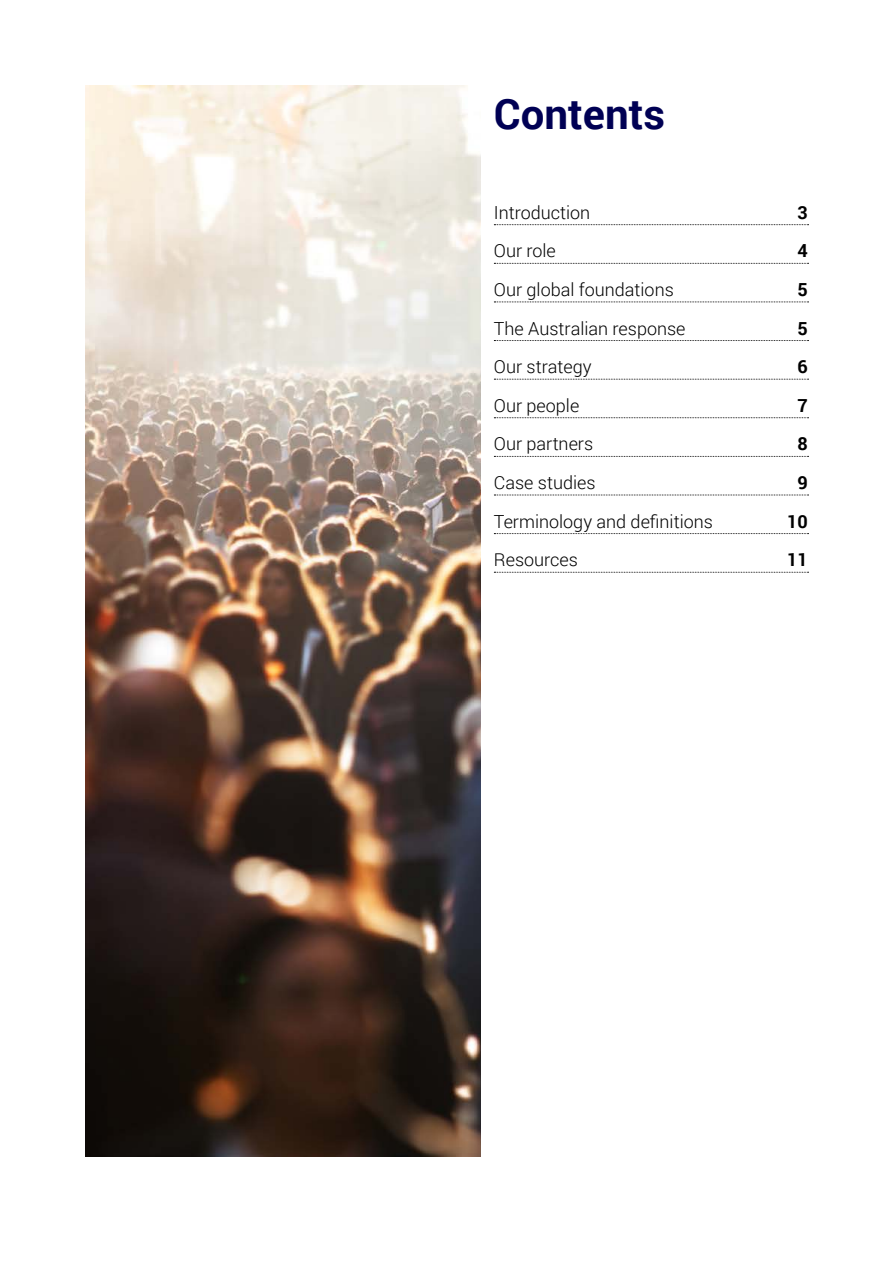
<style>
.page{position:relative;width:893px;height:1263px;background:#fff}
.page>*{position:absolute;margin:0;border:0;box-sizing:border-box;transform-origin:0 0}
.t1{font:700 42px "Roboto";color:#000054}
.t2{font:300 18px "Roboto";color:#000}
.t3{font:700 18px "Roboto";color:#000}
</style>
<div class="page">
<svg style="left:494px;top:224px;width:314px;height:1px"></svg>
<svg style="left:494px;top:263px;width:314px;height:1px"></svg>
<svg style="left:494px;top:302px;width:314px;height:1px"></svg>
<svg style="left:494px;top:340px;width:314px;height:1px"></svg>
<svg style="left:494px;top:379px;width:314px;height:1px"></svg>
<svg style="left:494px;top:417px;width:314px;height:1px"></svg>
<svg style="left:494px;top:456px;width:314px;height:1px"></svg>
<svg style="left:494px;top:495px;width:314px;height:1px"></svg>
<svg style="left:494px;top:533px;width:314px;height:1px"></svg>
<svg style="left:494px;top:572px;width:314px;height:1px"></svg>
<img style="left:85px;top:85px;width:395px;height:1072px">
<h1 class="t1" style="left:494px;top:84px;width:173px">Contents</h1>
<p class="t2" style="left:494px;top:200px;width:98px">Introduction</p>
<p class="t3" style="left:798px;top:200px;width:12px">3</p>
<p class="t2" style="left:494px;top:238px;width:63px">Our role</p>
<p class="t3" style="left:798px;top:238px;width:12px">4</p>
<p class="t2" style="left:494px;top:277px;width:181px">Our global foundations</p>
<p class="t3" style="left:798px;top:277px;width:12px">5</p>
<p class="t2" style="left:494px;top:316px;width:193px">The Australian response</p>
<p class="t3" style="left:798px;top:315px;width:12px">5</p>
<p class="t2" style="left:494px;top:354px;width:99px">Our strategy</p>
<p class="t3" style="left:798px;top:354px;width:12px">6</p>
<p class="t2" style="left:494px;top:393px;width:87px">Our people</p>
<p class="t3" style="left:798px;top:393px;width:12px">7</p>
<p class="t2" style="left:494px;top:431px;width:101px">Our partners</p>
<p class="t3" style="left:798px;top:431px;width:12px">8</p>
<p class="t2" style="left:494px;top:470px;width:103px">Case studies</p>
<p class="t3" style="left:798px;top:470px;width:12px">9</p>
<p class="t2" style="left:494px;top:509px;width:221px">Terminology and definitions</p>
<p class="t3" style="left:787px;top:508px;width:22px">10</p>
<p class="t2" style="left:494px;top:547px;width:86px">Resources</p>
<p class="t3" style="left:787px;top:547px;width:22px">11</p>
</div>
